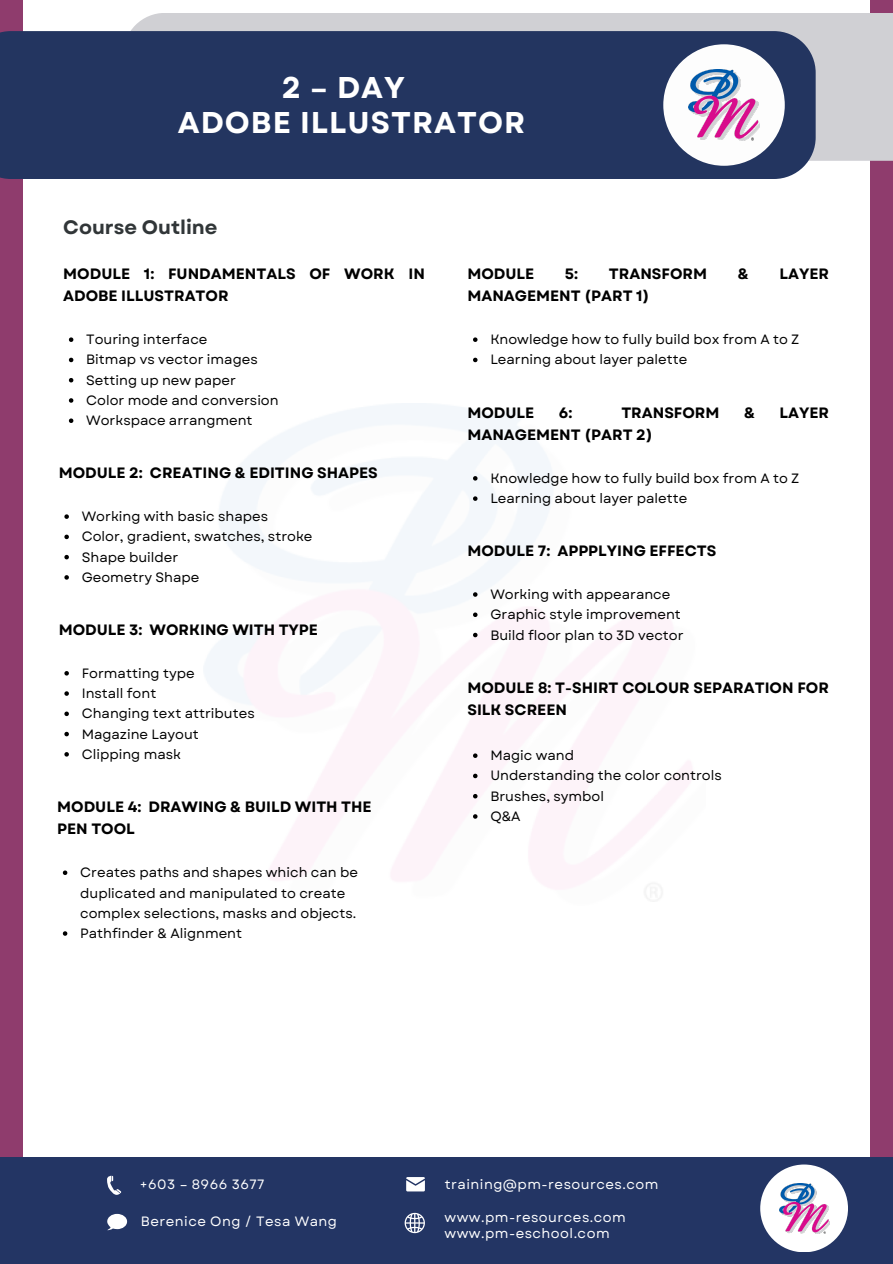
<style>
.page{position:relative;width:893px;height:1264px;background:#fff}
.page>*{position:absolute;margin:0;border:0;box-sizing:border-box;transform-origin:0 0}
.t1{font:700 30px "Garet";letter-spacing:.035em;color:#fff}
.t2{font:700 19.5px "Garet";color:#313638}
.t3{font:700 15px/22.5px "Garet";color:#000}
.t4{font:13.5px/20.2px "Garet";color:#000}
.t5{font:13.5px "Garet";letter-spacing:.035em;color:#fff}
</style>
<div class="page">
<div style="left:0;top:0;width:892px;height:1156px;background:#8f3c6d"></div>
<div style="left:23px;top:0;width:846px;height:1262px;background:#fff"></div>
<img style="left:204px;top:404px;width:488px;height:498px">
<div style="left:131px;top:13px;width:761px;height:148px;background:#d0d0d4"></div>
<div style="left:0;top:31px;width:815px;height:148px;background:#233560"></div>
<div style="left:663px;top:44px;width:121px;height:122px;background:#fdfdfd;border-radius:50%"></div>
<img style="left:688px;top:70px;width:71px;height:70px">
<svg style="left:69px;top:337px;width:4px;height:5px"></svg>
<svg style="left:69px;top:358px;width:4px;height:4px"></svg>
<svg style="left:69px;top:378px;width:4px;height:4px"></svg>
<svg style="left:69px;top:398px;width:4px;height:5px"></svg>
<svg style="left:69px;top:418px;width:4px;height:5px"></svg>
<svg style="left:64px;top:514px;width:5px;height:5px"></svg>
<svg style="left:64px;top:534px;width:5px;height:5px"></svg>
<svg style="left:64px;top:555px;width:5px;height:4px"></svg>
<svg style="left:64px;top:575px;width:5px;height:4px"></svg>
<svg style="left:63px;top:870px;width:4px;height:5px"></svg>
<svg style="left:63px;top:931px;width:4px;height:4px"></svg>
<svg style="left:64px;top:671px;width:5px;height:4px"></svg>
<svg style="left:64px;top:691px;width:5px;height:4px"></svg>
<svg style="left:64px;top:711px;width:5px;height:5px"></svg>
<svg style="left:64px;top:731px;width:5px;height:5px"></svg>
<svg style="left:64px;top:752px;width:5px;height:4px"></svg>
<svg style="left:473px;top:337px;width:4px;height:5px"></svg>
<svg style="left:473px;top:358px;width:4px;height:4px"></svg>
<svg style="left:473px;top:476px;width:4px;height:4px"></svg>
<svg style="left:473px;top:496px;width:4px;height:5px"></svg>
<svg style="left:473px;top:753px;width:4px;height:5px"></svg>
<svg style="left:473px;top:773px;width:4px;height:5px"></svg>
<svg style="left:473px;top:794px;width:4px;height:4px"></svg>
<svg style="left:473px;top:814px;width:4px;height:4px"></svg>
<svg style="left:473px;top:592px;width:4px;height:4px"></svg>
<svg style="left:473px;top:612px;width:4px;height:5px"></svg>
<svg style="left:473px;top:632px;width:4px;height:5px"></svg>
<div style="left:0;top:1156px;width:892px;height:107px;background:#233564"></div>
<div style="left:760px;top:1164px;width:87px;height:88px;background:#fff;border-radius:50%"></div>
<img style="left:779px;top:1183px;width:50px;height:50px">
<svg style="left:107px;top:1175px;width:14px;height:19px"></svg>
<svg style="left:107px;top:1213px;width:20px;height:17px"></svg>
<svg style="left:406px;top:1177px;width:19px;height:14px"></svg>
<svg style="left:404px;top:1212px;width:21px;height:21px"></svg>
<p class="t1" style="left:282px;top:66px;width:125px">2 – DAY</p>
<p class="t1" style="left:178px;top:100px;width:349px">ADOBE ILLUSTRATOR</p>
<p class="t2" style="left:63px;top:213px;width:156px">Course Outline</p>
<p class="t3" style="left:63px;top:262px;width:363px">MODULE 1: FUNDAMENTALS OF WORK IN<br>ADOBE ILLUSTRATOR</p>
<p class="t4" style="left:86px;top:329px;width:123px">Touring interface</p>
<p class="t4" style="left:86px;top:349px;width:173px">Bitmap vs vector images</p>
<p class="t4" style="left:86px;top:370px;width:151px">Setting up new paper</p>
<p class="t4" style="left:86px;top:390px;width:194px">Color mode and conversion</p>
<p class="t4" style="left:86px;top:410px;width:168px">Workspace arrangment</p>
<p class="t3" style="left:59px;top:462px;width:320px">MODULE 2: CREATING &amp; EDITING SHAPES</p>
<p class="t4" style="left:82px;top:506px;width:188px">Working with basic shapes</p>
<p class="t4" style="left:82px;top:526px;width:232px">Color, gradient, swatches, stroke</p>
<p class="t4" style="left:82px;top:547px;width:98px">Shape builder</p>
<p class="t4" style="left:82px;top:567px;width:119px">Geometry Shape</p>
<p class="t3" style="left:59px;top:618px;width:261px">MODULE 3: WORKING WITH TYPE</p>
<p class="t4" style="left:82px;top:663px;width:114px">Formatting type</p>
<p class="t4" style="left:82px;top:683px;width:76px">Install font</p>
<p class="t4" style="left:82px;top:703px;width:174px">Changing text attributes</p>
<p class="t4" style="left:82px;top:723px;width:119px">Magazine Layout</p>
<p class="t4" style="left:82px;top:744px;width:101px">Clipping mask</p>
<p class="t3" style="left:57px;top:795px;width:316px">MODULE 4: DRAWING &amp; BUILD WITH THE<br>PEN TOOL</p>
<p class="t4" style="left:80px;top:862px;width:279px">Creates paths and shapes which can be duplicated and manipulated to create complex selections, masks and objects.</p>
<p class="t4" style="left:80px;top:923px;width:163px">Pathfinder &amp; Alignment</p>
<p class="t3" style="left:467px;top:262px;width:68px">MODULE</p>
<p class="t3" style="left:565px;top:262px;width:15px">5:</p>
<p class="t3" style="left:609px;top:262px;width:100px">TRANSFORM</p>
<p class="t3" style="left:737px;top:262px;width:12px">&amp;</p>
<p class="t3" style="left:779px;top:262px;width:51px">LAYER</p>
<p class="t3" style="left:467px;top:285px;width:184px">MANAGEMENT (PART 1)</p>
<p class="t4" style="left:490px;top:329px;width:310px">Knowledge how to fully build box from A to Z</p>
<p class="t4" style="left:490px;top:349px;width:198px">Learning about layer palette</p>
<p class="t3" style="left:467px;top:401px;width:68px">MODULE</p>
<p class="t3" style="left:558px;top:401px;width:15px">6:</p>
<p class="t3" style="left:621px;top:401px;width:100px">TRANSFORM</p>
<p class="t3" style="left:744px;top:401px;width:12px">&amp;</p>
<p class="t3" style="left:779px;top:401px;width:51px">LAYER</p>
<p class="t3" style="left:467px;top:423px;width:187px">MANAGEMENT (PART 2)</p>
<p class="t4" style="left:490px;top:468px;width:310px">Knowledge how to fully build box from A to Z</p>
<p class="t4" style="left:490px;top:488px;width:198px">Learning about layer palette</p>
<p class="t3" style="left:467px;top:540px;width:250px">MODULE 7: APPPLYING EFFECTS</p>
<p class="t4" style="left:490px;top:584px;width:181px">Working with appearance</p>
<p class="t4" style="left:490px;top:604px;width:192px">Graphic style improvement</p>
<p class="t4" style="left:490px;top:624px;width:195px">Build floor plan to 3D vector</p>
<p class="t3" style="left:467px;top:676px;width:363px">MODULE 8: T-SHIRT COLOUR SEPARATION FOR<br>SILK SCREEN</p>
<p class="t4" style="left:490px;top:745px;width:85px">Magic wand</p>
<p class="t4" style="left:490px;top:765px;width:233px">Understanding the color controls</p>
<p class="t4" style="left:490px;top:786px;width:115px">Brushes, symbol</p>
<p class="t4" style="left:490px;top:806px;width:32px">Q&amp;A</p>
<p class="t5" style="left:140px;top:1174px;width:126px">+603 – 8966 3677</p>
<p class="t5" style="left:141px;top:1211px;width:198px">Berenice Ong / Tesa Wang</p>
<p class="t5" style="left:444px;top:1174px;width:215px">training@pm-resources.com</p>
<p class="t5" style="left:444px;top:1207px;width:183px">www.pm-resources.com</p>
<p class="t5" style="left:444px;top:1223px;width:167px">www.pm-eschool.com</p>
</div>
